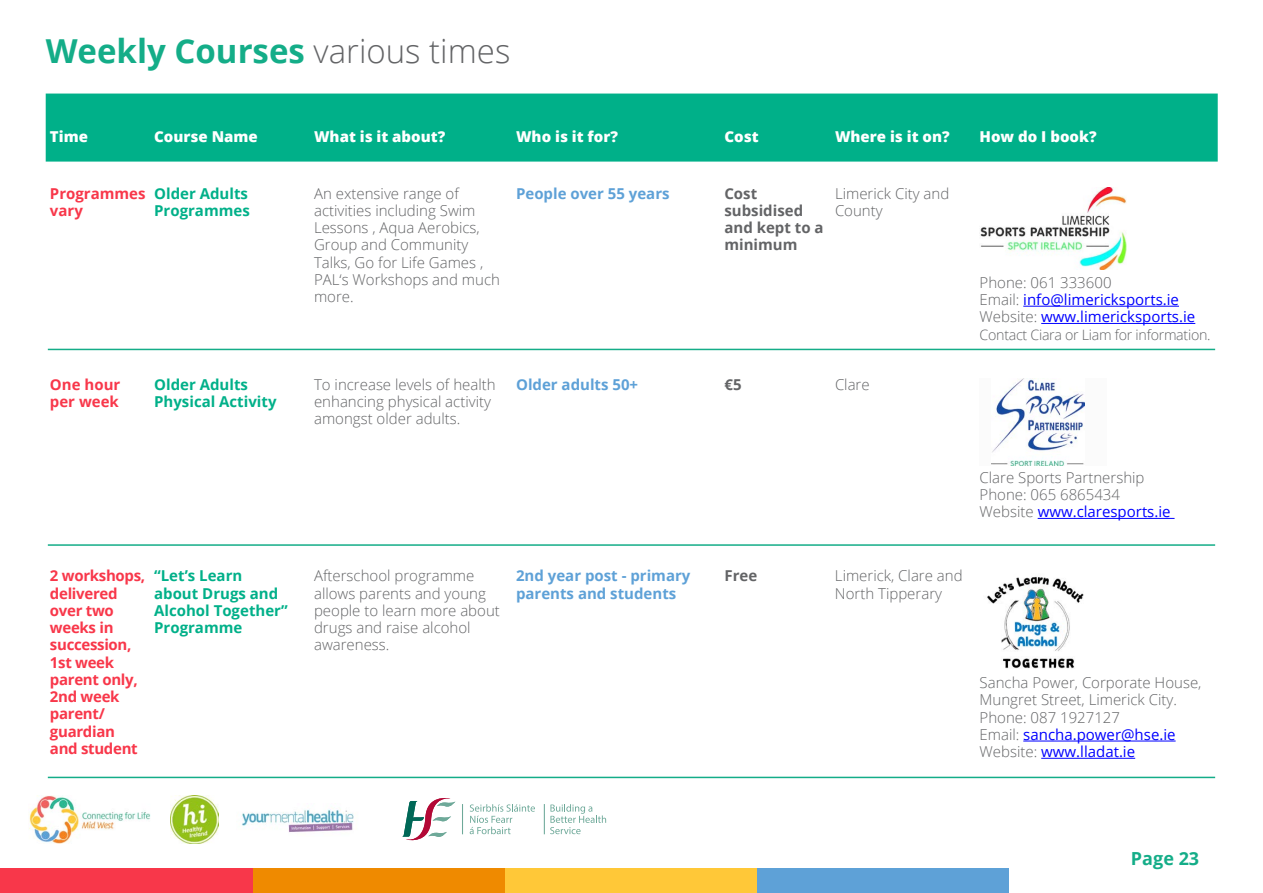
<style>
.page{position:relative;width:1263px;height:893px;background:#fff}
.page>*{position:absolute;margin:0;border:0;box-sizing:border-box;transform-origin:0 0}
.t1{font:700 33px "Open Sans";color:#14ad88}
.t2{font:700 18px "Open Sans";color:#14ad88}
.t3{font:300 15px/17.2px "Open Sans";color:#636466}
.t4{font:700 15px/17.2px "Open Sans";color:#00b089}
.t5{font:700 15px/17.2px "Open Sans";letter-spacing:-.02em;color:#f8374a}
.t6{font:15px/17.2px "Open Sans";color:#00f}
.t7{font:700 15px/17.2px "Open Sans";color:#5ea1d7}
.t8{font:800 15px "Open Sans";color:#fff}
.t9{font:700 15px/17.2px "Open Sans";color:#636466}
.t10{font:700 15px/17.2px "Open Sans";color:#f8374a}
.t11{font:300 14.25px "Open Sans";letter-spacing:-.02em;color:#636466}
.s1{font-weight:300;color:#636466}
.s2{font-weight:400;color:#00f}
</style>
<div class="page">
<div style="left:46px;top:94px;width:1172px;height:68px;background:#00b089"></div>
<hr style="left:1023px;top:306px;width:156px;height:1px;background:#00f">
<hr style="left:1041px;top:323px;width:154px;height:1px;background:#00f">
<img style="left:980px;top:187px;width:147px;height:83px">
<hr style="left:1038px;top:518px;width:136px;height:1px;background:#00f">
<div style="left:979px;top:378px;width:128px;height:87px;background:#fbfbfb"></div>
<img style="left:991px;top:378px;width:94px;height:87px">
<hr style="left:1023px;top:741px;width:152px;height:1px;background:#00f">
<hr style="left:1041px;top:758px;width:94px;height:1px;background:#00f">
<img style="left:987px;top:576px;width:97px;height:93px">
<div style="left:757px;top:868px;width:252px;height:25px;background:#5ea1d7"></div>
<div style="left:0;top:868px;width:253px;height:25px;background:#f8374a"></div>
<div style="left:505px;top:868px;width:252px;height:25px;background:#ffc838"></div>
<div style="left:253px;top:868px;width:252px;height:25px;background:#ef8a00"></div>
<svg style="left:402px;top:798px;width:53px;height:43px"></svg>
<svg style="left:470px;top:804px;width:65px;height:30px"></svg>
<svg style="left:550px;top:804px;width:56px;height:30px"></svg>
<hr style="left:462px;top:804px;width:1px;height:30px;background:#6ea999">
<hr style="left:544px;top:804px;width:1px;height:30px;background:#6ea999">
<img style="left:29px;top:795px;width:122px;height:48px">
<img style="left:170px;top:795px;width:48px;height:48px">
<img style="left:241px;top:809px;width:113px;height:24px">
<hr style="left:48px;top:349px;width:1167px;height:1px;background:#14ad88">
<hr style="left:48px;top:544px;width:1167px;height:2px;background:#14ad88">
<hr style="left:48px;top:777px;width:1167px;height:1px;background:#14ad88">
<h1 class="t1" style="left:46px;top:27px;width:466px">Weekly Courses <span class="s1">various times</span></h1>
<p class="t8" style="left:50px;top:125px;width:40px">Time</p>
<p class="t8" style="left:154px;top:125px;width:105px">Course Name</p>
<p class="t8" style="left:314px;top:125px;width:133px">What is it about?</p>
<p class="t8" style="left:516px;top:125px;width:103px">Who is it for?</p>
<p class="t8" style="left:724px;top:125px;width:36px">Cost</p>
<p class="t8" style="left:835px;top:125px;width:116px">Where is it on?</p>
<p class="t8" style="left:979px;top:125px;width:119px">How do I book?</p>
<p class="t10" style="left:50px;top:184px;width:97px">Programmes vary</p>
<p class="t4" style="left:154px;top:184px;width:97px">Older Adults<br>Programmes</p>
<p class="t3" style="left:314px;top:184px;width:187px">An extensive range of activities including Swim<br>Lessons , Aqua Aerobics,<br>Group and Community<br>Talks, Go for Life Games ,<br>PAL‘s Workshops and much more.</p>
<p class="t7" style="left:516px;top:184px;width:155px">People over 55 years</p>
<p class="t9" style="left:724px;top:184px;width:101px">Cost subsidised and kept to a minimum</p>
<p class="t3" style="left:835px;top:184px;width:116px">Limerick City and<br>County</p>
<p class="t10" style="left:50px;top:375px;width:72px">One hour per week</p>
<p class="t4" style="left:154px;top:375px;width:124px">Older Adults<br>Physical Activity</p>
<p class="t3" style="left:314px;top:375px;width:183px">To increase levels of health enhancing physical activity amongst older adults.</p>
<p class="t7" style="left:516px;top:375px;width:124px">Older adults 50+</p>
<p class="t9" style="left:724px;top:375px;width:19px">€5</p>
<p class="t3" style="left:835px;top:375px;width:36px">Clare</p>
<p class="t6" style="left:979px;top:273px;width:217px"><span class="s1">Phone: 061 333600<br>Email:</span> info@limericksports.ie<br><span class="s1">Website:</span> www.limericksports.ie</p>
<p class="t11" style="left:979px;top:325px;width:232px">Contact Ciara or Liam for information.</p>
<p class="t3" style="left:979px;top:468px;width:193px">Clare Sports Partnership<br>Phone: 065 6865434<br>Website <span class="s2">www.claresports.ie</span></p>
<p class="t5" style="left:50px;top:567px;width:97px">2 workshops, delivered over two weeks in succession,<br>1st week parent only,<br>2nd week parent/ guardian and student</p>
<p class="t4" style="left:154px;top:567px;width:135px">“Let’s Learn about Drugs and<br>Alcohol Together”<br>Programme</p>
<p class="t3" style="left:314px;top:567px;width:187px">Afterschool programme allows parents and young people to learn more about drugs and raise alcohol awareness.</p>
<p class="t7" style="left:516px;top:567px;width:176px">2nd year post - primary parents and students</p>
<p class="t9" style="left:724px;top:567px;width:34px">Free</p>
<p class="t3" style="left:835px;top:567px;width:129px">Limerick, Clare and<br>North Tipperary</p>
<p class="t3" style="left:979px;top:674px;width:223px">Sancha Power, Corporate House,<br>Mungret Street, Limerick City.<br>Phone: 087 1927127<br>Email: <span class="s2">sancha.power@hse.ie<br></span>Website: <span class="s2">www.lladat.ie</span></p>
<p class="t2" style="left:1131px;top:846px;width:70px">Page 23</p>
</div>
